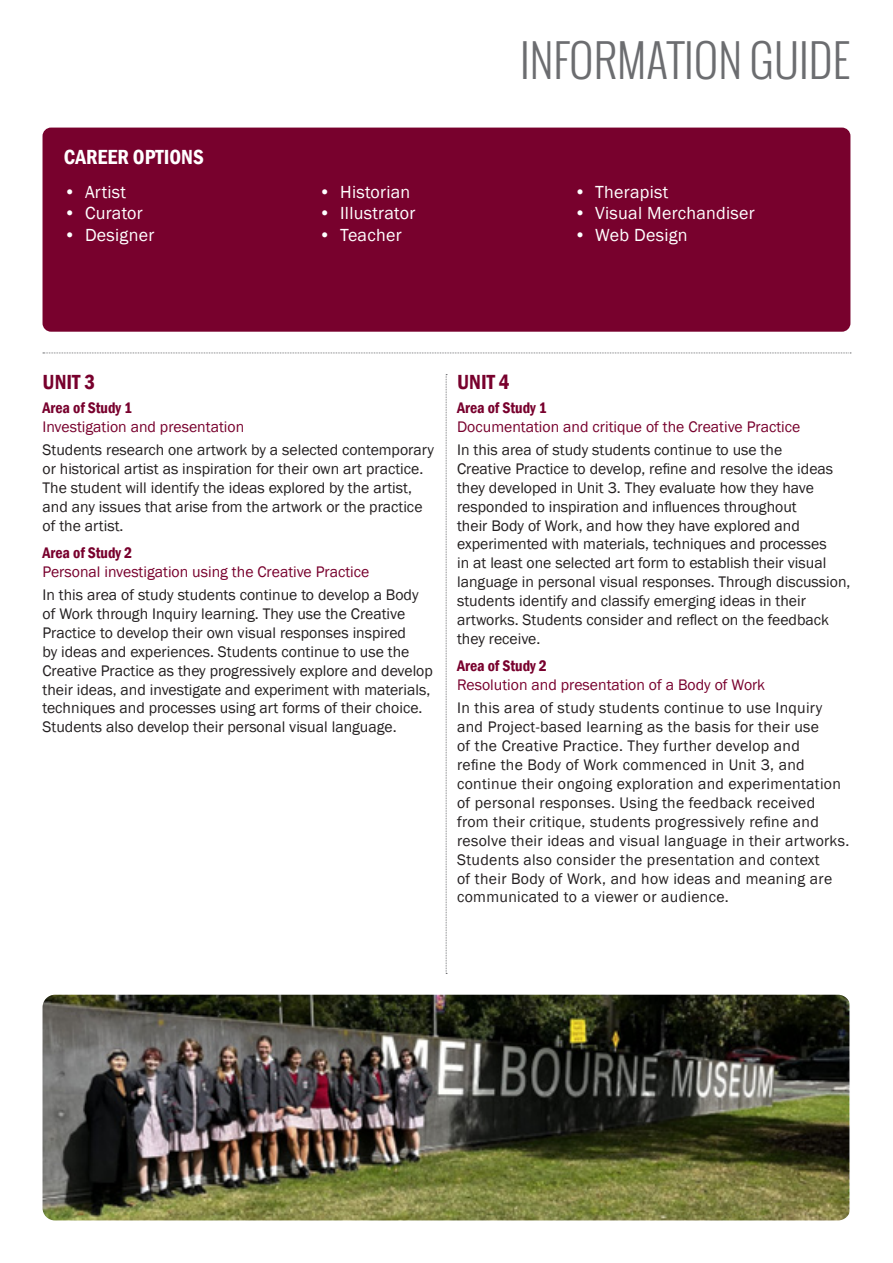
<style>
.page{position:relative;width:893px;height:1263px;background:#fff}
.page>*{position:absolute;margin:0;border:0;box-sizing:border-box;transform-origin:0 0}
.section_header_30pt{font:300 45px "Oswald";color:#6c6d70}
.subhead_14pt_ruby{font:600 condensed 21px "Franklin Gothic";color:#fff}
.subhead_14pt_ruby-2{font:600 condensed 21px "Franklin Gothic";color:#78012d}
.subhead_14pt_ruby-3{font:18px "Franklin Gothic";letter-spacing:.015em;color:#fff}
.body_text_10_5pt{font:15.75px/18.9px "Franklin Gothic";color:#231f20}
.body_text_10_5pt-2{font:15.75px/18.9px "Franklin Gothic";letter-spacing:.02em;color:#231f20}
.body_text_10_5pt-3{font:15.75px "Franklin Gothic";color:#78012d}
.subhead_10_5_black{font:600 condensed 15.75px "Franklin Gothic";color:#78012d}
</style>
<div class="page">
<svg style="left:43px;top:353px;width:808px;height:1px"></svg>
<div style="left:43px;top:128px;width:807px;height:204px;background:#78012d;border-radius:9px"></div>
<svg style="left:446px;top:374px;width:1px;height:600px"></svg>
<img style="left:43px;top:995px;width:807px;height:225px">
<p class="subhead_14pt_ruby" style="left:64px;top:142px;width:142px">CAREER OPTIONS</p>
<p class="subhead_14pt_ruby-3" style="left:64px;top:180px;width:64px">• Artist</p>
<p class="subhead_14pt_ruby-3" style="left:64px;top:202px;width:81px">• Curator</p>
<p class="subhead_14pt_ruby-3" style="left:64px;top:224px;width:92px">• Designer</p>
<p class="subhead_14pt_ruby-3" style="left:319px;top:180px;width:93px">• Historian</p>
<p class="subhead_14pt_ruby-3" style="left:319px;top:202px;width:98px">• Illustrator</p>
<p class="subhead_14pt_ruby-3" style="left:319px;top:224px;width:84px">• Teacher</p>
<p class="section_header_30pt" style="left:520px;top:30px;width:332px">INFORMATION GUIDE</p>
<p class="subhead_14pt_ruby-3" style="left:574px;top:180px;width:96px">• Therapist</p>
<p class="subhead_14pt_ruby-3" style="left:574px;top:202px;width:182px">• Visual Merchandiser</p>
<p class="subhead_14pt_ruby-3" style="left:574px;top:224px;width:115px">• Web Design</p>
<p class="subhead_14pt_ruby-2" style="left:43px;top:368px;width:54px">UNIT 3</p>
<p class="subhead_14pt_ruby-2" style="left:457px;top:368px;width:54px">UNIT 4</p>
<p class="subhead_10_5_black" style="left:43px;top:397px;width:91px">Area of Study 1</p>
<p class="body_text_10_5pt-3" style="left:43px;top:417px;width:203px">Investigation and presentation</p>
<p class="body_text_10_5pt" style="left:43px;top:441px;width:393px">Students research one artwork by a selected contemporary or historical artist as inspiration for their own art practice.<br>The student will identify the ideas explored by the artist, and any issues that arise from the artwork or the practice of the artist.</p>
<p class="subhead_10_5_black" style="left:43px;top:542px;width:91px">Area of Study 2</p>
<p class="body_text_10_5pt-3" style="left:43px;top:562px;width:328px">Personal investigation using the Creative Practice</p>
<p class="body_text_10_5pt" style="left:43px;top:586px;width:392px">In this area of study students continue to develop a Body of Work through Inquiry learning. They use the Creative Practice to develop their own visual responses inspired<br>by ideas and experiences. Students continue to use the Creative Practice as they progressively explore and develop their ideas, and investigate and experiment with materials, techniques and processes using art forms of their choice.<br>Students also develop their personal visual language.</p>
<p class="subhead_10_5_black" style="left:457px;top:397px;width:91px">Area of Study 1</p>
<p class="body_text_10_5pt-3" style="left:457px;top:417px;width:345px">Documentation and critique of the Creative Practice</p>
<p class="body_text_10_5pt" style="left:457px;top:441px;width:395px">In this area of study students continue to use the<br>Creative Practice to develop, refine and resolve the ideas they developed in Unit 3. They evaluate how they have responded to inspiration and influences throughout<br>their Body of Work, and how they have explored and experimented with materials, techniques and processes<br>in at least one selected art form to establish their visual language in personal visual responses. Through discussion, students identify and classify emerging ideas in their artworks. Students consider and reflect on the feedback they receive.</p>
<p class="subhead_10_5_black" style="left:457px;top:656px;width:91px">Area of Study 2</p>
<p class="body_text_10_5pt-3" style="left:457px;top:675px;width:310px">Resolution and presentation of a Body of Work</p>
<p class="body_text_10_5pt-2" style="left:457px;top:699px;width:394px">In this area of study students continue to use Inquiry and Project-based learning as the basis for their use<br>of the Creative Practice. They further develop and<br>refine the Body of Work commenced in Unit 3, and continue their ongoing exploration and experimentation of personal responses. Using the feedback received from their critique, students progressively refine and resolve their ideas and visual language in their artworks.<br>Students also consider the presentation and context<br>of their Body of Work, and how ideas and meaning are communicated to a viewer or audience.</p>
</div>
